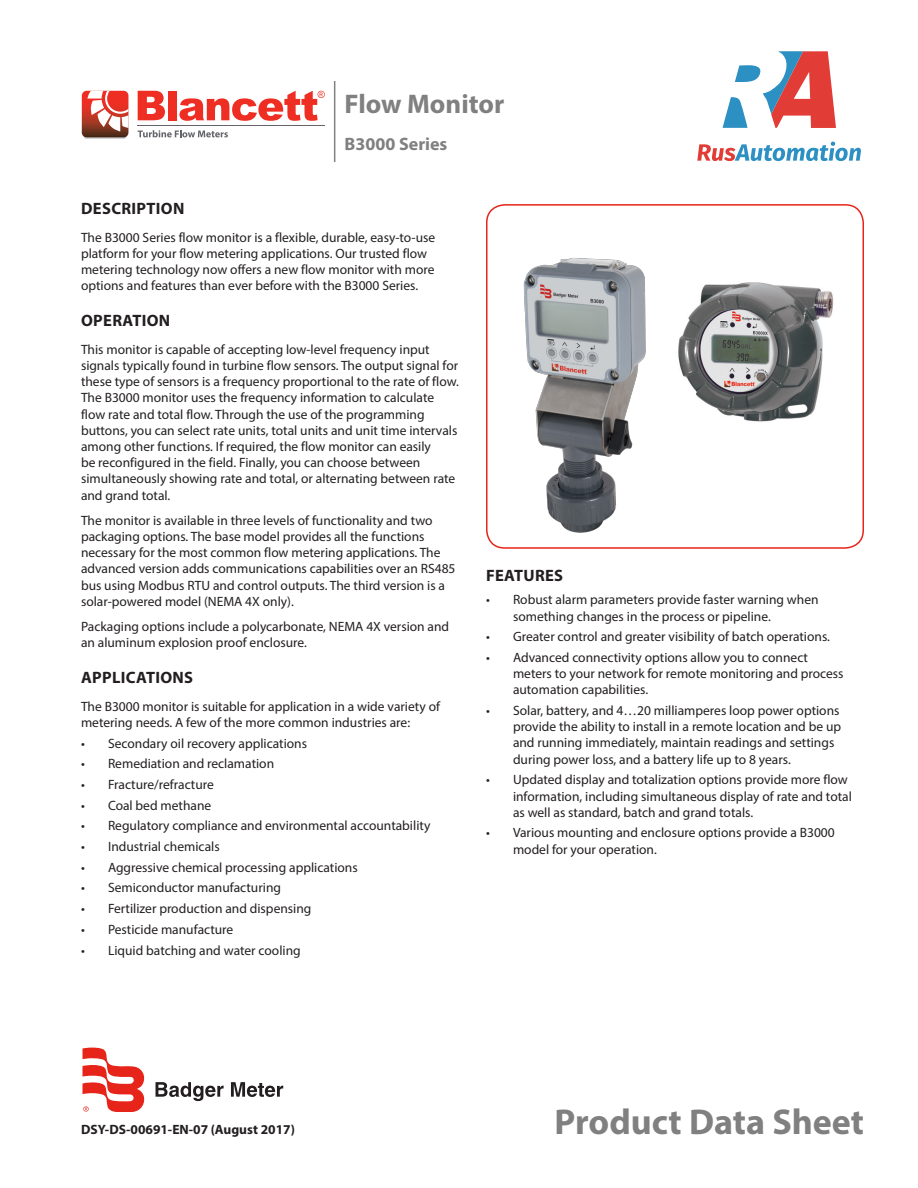
<style>
.page{position:relative;width:918px;height:1188px;background:#fff}
.page>*{position:absolute;margin:0;border:0;box-sizing:border-box;transform-origin:0 0}
.Cover_DocType{font:700 36px "Myriad Pro";color:#7f807f}
.Cover_ProdName_1st_L{font:700 27px "Myriad Pro";color:#7f807f}
.Cover_ProdName_2nd_L{font:700 18px "Myriad Pro";color:#7f807f}
.Heading_1{font:700 16.5px "Myriad Pro";letter-spacing:.02em;color:#231f20}
.Body{font:13.5px/16.2px "Myriad Pro";color:#231f20}
.Cover_Footer_Left_1s{font:700 13.5px "Myriad Pro";color:#231f20}
</style>
<div class="page">
<img style="left:489px;top:258px;width:157px;height:290px">
<div style="left:486px;top:204px;width:378px;height:345px;border:2px solid #e72419;border-radius:18px"></div>
<svg style="left:84px;top:134px;width:43px;height:5px"></svg>
<hr style="left:138px;top:125px;width:187px;height:1px;background:#63656a">
<svg style="left:138px;top:130px;width:90px;height:7px"></svg>
<svg style="left:82px;top:91px;width:46px;height:46px"></svg>
<svg style="left:138px;top:91px;width:27px;height:29px"></svg>
<div style="left:168px;top:91px;width:8px;height:29px;background:#ee2e22"></div>
<svg style="left:179px;top:91px;width:146px;height:30px"></svg>
<hr style="left:334px;top:81px;width:1px;height:81px;background:#7f807f">
<svg style="left:156px;top:1082px;width:68px;height:19px"></svg>
<svg style="left:231px;top:1082px;width:52px;height:15px"></svg>
<svg style="left:82px;top:1048px;width:63px;height:63px"></svg>
<img style="left:678px;top:282px;width:156px;height:140px">
<svg style="left:697px;top:142px;width:164px;height:19px"></svg>
<svg style="left:723px;top:51px;width:113px;height:77px"></svg>
<p class="Cover_ProdName_1st_L" style="left:345px;top:86px;width:161px">Flow Monitor</p>
<p class="Cover_ProdName_2nd_L" style="left:345px;top:132px;width:104px">B3000 Series</p>
<p class="Heading_1" style="left:81px;top:198px;width:105px">DESCRIPTION</p>
<p class="Body" style="left:81px;top:229px;width:356px">The B3000 Series flow monitor is a flexible, durable, easy-to-use platform for your flow metering applications. Our trusted flow metering technology now offers a new flow monitor with more options and features than ever before with the B3000 Series.</p>
<p class="Heading_1" style="left:81px;top:310px;width:91px">OPERATION</p>
<p class="Body" style="left:81px;top:341px;width:379px">This monitor is capable of accepting low-level frequency input signals typically found in turbine flow sensors. The output signal for these type of sensors is a frequency proportional to the rate of flow.<br>The B3000 monitor uses the frequency information to calculate flow rate and total flow. Through the use of the programming buttons, you can select rate units, total units and unit time intervals among other functions. If required, the flow monitor can easily<br>be reconfigured in the field. Finally, you can choose between simultaneously showing rate and total, or alternating between rate and grand total.</p>
<p class="Body" style="left:81px;top:512px;width:376px">The monitor is available in three levels of functionality and two packaging options. The base model provides all the functions necessary for the most common flow metering applications. The advanced version adds communications capabilities over an RS485 bus using Modbus RTU and control outputs. The third version is a solar-powered model (NEMA 4X only).</p>
<p class="Body" style="left:81px;top:618px;width:370px">Packaging options include a polycarbonate, NEMA 4X version and an aluminum explosion proof enclosure.</p>
<p class="Heading_1" style="left:81px;top:667px;width:114px">APPLICATIONS</p>
<p class="Body" style="left:81px;top:698px;width:361px">The B3000 monitor is suitable for application in a wide variety of metering needs. A few of the more common industries are:</p>
<p class="Body" style="left:81px;top:735px;width:228px">• Secondary oil recovery applications</p>
<p class="Body" style="left:81px;top:755px;width:195px">• Remediation and reclamation</p>
<p class="Body" style="left:81px;top:776px;width:134px">• Fracture/refracture</p>
<p class="Body" style="left:81px;top:797px;width:132px">• Coal bed methane</p>
<p class="Body" style="left:81px;top:818px;width:351px">• Regulatory compliance and environmental accountability</p>
<p class="Body" style="left:81px;top:838px;width:140px">• Industrial chemicals</p>
<p class="Body" style="left:81px;top:859px;width:278px">• Aggressive chemical processing applications</p>
<p class="Body" style="left:81px;top:880px;width:202px">• Semiconductor manufacturing</p>
<p class="Body" style="left:81px;top:900px;width:232px">• Fertilizer production and dispensing</p>
<p class="Body" style="left:81px;top:921px;width:154px">• Pesticide manufacture</p>
<p class="Body" style="left:81px;top:942px;width:221px">• Liquid batching and water cooling</p>
<p class="Heading_1" style="left:486px;top:565px;width:79px">FEATURES</p>
<p class="Body" style="left:513px;top:591px;width:307px;text-indent:-27px">• Robust alarm parameters provide faster warning when something changes in the process or pipeline.</p>
<p class="Body" style="left:486px;top:628px;width:346px">• Greater control and greater visibility of batch operations.</p>
<p class="Body" style="left:513px;top:649px;width:332px;text-indent:-27px">• Advanced connectivity options allow you to connect meters to your network for remote monitoring and process automation capabilities.</p>
<p class="Body" style="left:513px;top:702px;width:330px;text-indent:-27px">• Solar, battery, and 4…20 milliamperes loop power options provide the ability to install in a remote location and be up and running immediately, maintain readings and settings during power loss, and a battery life up to 8 years.</p>
<p class="Body" style="left:513px;top:771px;width:340px;text-indent:-27px">• Updated display and totalization options provide more flow information, including simultaneous display of rate and total as well as standard, batch and grand totals.</p>
<p class="Body" style="left:513px;top:825px;width:323px;text-indent:-27px">• Various mounting and enclosure options provide a B3000 model for your operation.</p>
<p class="Cover_Footer_Left_1s" style="left:81px;top:1121px;width:215px">DSY-DS-00691-EN-07 (August 2017)</p>
<p class="Cover_DocType" style="left:555px;top:1098px;width:311px">Product Data Sheet</p>
</div>
